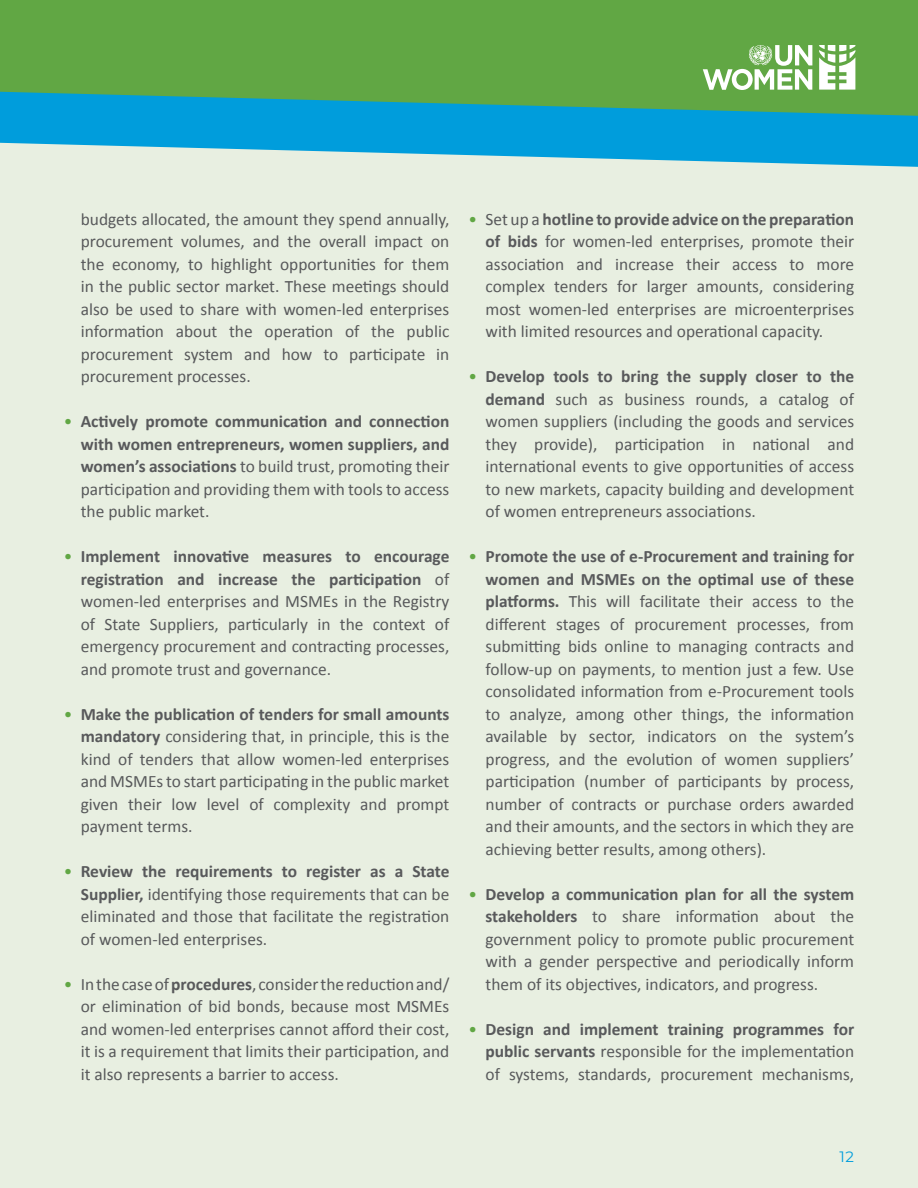
<style>
.page{position:relative;width:918px;height:1188px;background:#fff}
.page>*{position:absolute;margin:0;border:0;box-sizing:border-box;transform-origin:0 0}
.t1{font:17.4px/22.5px "Calibri";color:#58595b;text-align:justify}
.t2{font:700 17.4px/22.5px "Calibri";color:#58595b;text-align:justify}
.t3{font:15px "Montserrat";color:#009ddc}
.s1{font-weight:400;color:#61a744}
.s2{font-weight:400}
.s3{color:#61a744}
.s4{font-weight:700}
</style>
<div class="page">
<div style="left:0;top:136px;width:918px;height:1052px;background:#e8efe1"></div>
<div style="left:0;top:0;width:918px;height:135px;background:#61a744"></div>
<svg style="left:0;top:91px;width:918px;height:76px;fill:#009ddc"></svg>
<svg style="left:703px;top:45px;width:109px;height:45px"></svg>
<svg style="left:819px;top:45px;width:36px;height:45px"></svg>
<p class="t1" style="left:81px;top:207px;width:370px">budgets allocated, the amount they spend annually, procurement volumes, and the overall impact on the economy, to highlight opportunities for them in the public sector market. These meetings should also be used to share with women-led enterprises information about the operation of the public procurement system and how to participate in procurement processes.</p>
<p class="t2" style="left:81px;top:410px;width:370px;text-indent:-17px"><span class="s1">•</span> Actively promote communication and connection with women entrepreneurs, women suppliers, and women’s associations <span class="s2">to build trust, promoting their participation and providing them with tools to access the public market.</span></p>
<p class="t1" style="left:81px;top:545px;width:370px;text-indent:-17px"><span class="s3">•</span> <span class="s4">Implement innovative measures to encourage registration and increase the participation</span> of women-led enterprises and MSMEs in the Registry of State Suppliers, particularly in the context of emergency procurement and contracting processes, and promote trust and governance.</p>
<p class="t1" style="left:81px;top:702px;width:370px;text-indent:-17px"><span class="s3">•</span> <span class="s4">Make the publication of tenders for small amounts mandatory</span> considering that, in principle, this is the kind of tenders that allow women-led enterprises and MSMEs to start participating in the public market given their low level of complexity and prompt payment terms.</p>
<p class="t1" style="left:81px;top:860px;width:370px;text-indent:-17px"><span class="s3">•</span> <span class="s4">Review the requirements to register as a State Supplier,</span> identifying those requirements that can be eliminated and those that facilitate the registration of women-led enterprises.</p>
<p class="t1" style="left:81px;top:972px;width:370px;text-indent:-17px"><span class="s3">•</span> In the case of <span class="s4">procedures</span>, consider the reduction and/ or elimination of bid bonds, because most MSMEs and women-led enterprises cannot afford their cost, it is a requirement that limits their participation, and it also represents a barrier to access.</p>
<p class="t1" style="left:486px;top:207px;width:370px;text-indent:-17px"><span class="s3">•</span> Set up a <span class="s4">hotline to provide advice on the preparation of bids</span> for women-led enterprises, promote their association and increase their access to more complex tenders for larger amounts, considering most women-led enterprises are microenterprises with limited resources and operational capacity.</p>
<p class="t1" style="left:486px;top:365px;width:370px;text-indent:-17px"><span class="s3">•</span> <span class="s4">Develop tools to bring the supply closer to the demand</span> such as business rounds, a catalog of women suppliers (including the goods and services they provide), participation in national and international events to give opportunities of access to new markets, capacity building and development of women entrepreneurs associations.</p>
<p class="t1" style="left:486px;top:545px;width:370px;text-indent:-17px"><span class="s3">•</span> <span class="s4">Promote the use of e-Procurement and training for women and MSMEs on the optimal use of these platforms.</span> This will facilitate their access to the different stages of procurement processes, from submitting bids online to managing contracts and follow-up on payments, to mention just a few. Use consolidated information from e-Procurement tools to analyze, among other things, the information available by sector, indicators on the system’s progress, and the evolution of women suppliers’ participation (number of participants by process, number of contracts or purchase orders awarded and their amounts, and the sectors in which they are achieving better results, among others).</p>
<p class="t1" style="left:486px;top:882px;width:370px;text-indent:-17px"><span class="s3">•</span> <span class="s4">Develop a communication plan for all the system stakeholders</span> to share information about the government policy to promote public procurement with a gender perspective and periodically inform them of its objectives, indicators, and progress.</p>
<p class="t1" style="left:486px;top:1017px;width:370px;text-indent:-17px"><span class="s3">•</span> <span class="s4">Design and implement training programmes for public servants</span> responsible for the implementation of systems, standards, procurement mechanisms,</p>
<p class="t3" style="left:840px;top:1146px;width:16px">12</p>
</div>
